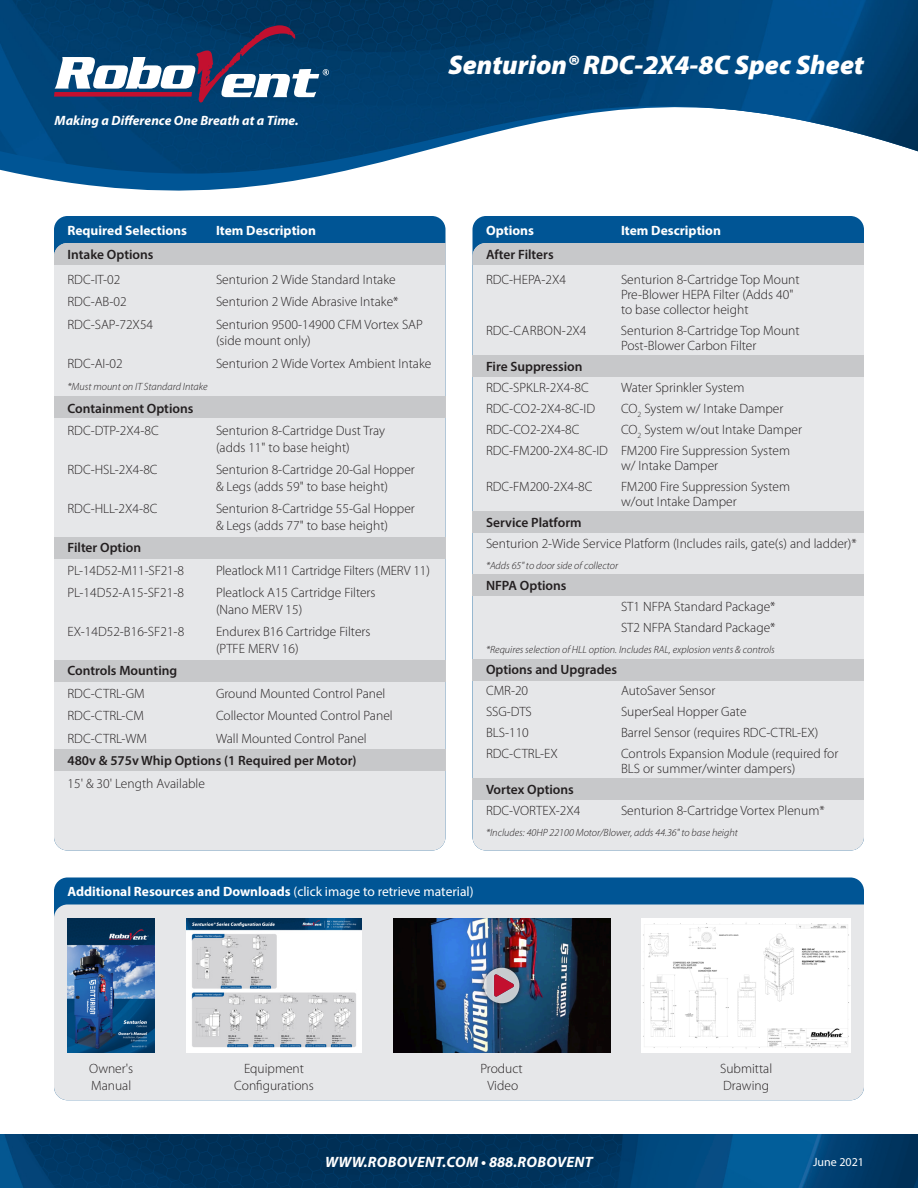
<style>
.page{position:relative;width:918px;height:1188px;background:#fff}
.page>*{position:absolute;margin:0;border:0;box-sizing:border-box;transform-origin:0 0}
.t1{font:italic 900 27px "Myriad Pro";color:#fff}
.t2{font:italic 700 15px "Myriad Pro";letter-spacing:.02em;color:#fff}
.t3{font:300 13.5px/16.5px "Myriad Pro";color:#231f20}
.t4{font:600 13.5px "Myriad Pro";color:#231f20}
.t5{font:700 13.5px "Myriad Pro";color:#fff}
.t6{font:italic 700 13.5px "Myriad Pro";color:#fff}
.t7{font:300 13.5px "Myriad Pro";letter-spacing:.02em;color:#231f20}
.t8{font:12px "Myriad Pro";color:#fff}
.t9{font:italic 300 10.5px "Myriad Pro";color:#231f20}
.s1{font-weight:400}
</style>
<div class="page">
<img style="left:0;top:1134px;width:918px;height:54px">
<img style="left:0;top:0;width:918px;height:191px">
<svg style="left:54px;top:25px;width:275px;height:78px"></svg>
<div style="left:54px;top:878px;width:810px;height:222px;background:#005595;border-radius:14px"></div>
<div style="left:54px;top:905px;width:810px;height:195px;background:#e6e7e9"></div>
<div style="left:54px;top:216px;width:392px;height:634px;background:#005595;border-radius:14px"></div>
<div style="left:54px;top:265px;width:392px;height:585px;background:#e6e7e9"></div>
<div style="left:54px;top:243px;width:392px;height:22px;background:#c7c8ca"></div>
<div style="left:472px;top:216px;width:392px;height:634px;background:#005595;border-radius:14px"></div>
<div style="left:472px;top:265px;width:392px;height:585px;background:#e6e7e9"></div>
<div style="left:472px;top:243px;width:392px;height:22px;background:#c7c8ca"></div>
<div style="left:54px;top:397px;width:392px;height:21px;background:#c7c8ca"></div>
<div style="left:472px;top:355px;width:392px;height:22px;background:#c7c8ca"></div>
<div style="left:472px;top:512px;width:392px;height:21px;background:#c7c8ca"></div>
<div style="left:472px;top:575px;width:392px;height:21px;background:#c7c8ca"></div>
<div style="left:472px;top:659px;width:392px;height:21px;background:#c7c8ca"></div>
<div style="left:472px;top:779px;width:392px;height:21px;background:#c7c8ca"></div>
<div style="left:54px;top:537px;width:392px;height:22px;background:#c7c8ca"></div>
<div style="left:54px;top:660px;width:392px;height:22px;background:#c7c8ca"></div>
<div style="left:54px;top:750px;width:392px;height:21px;background:#c7c8ca"></div>
<img style="left:642px;top:918px;width:208px;height:135px">
<img style="left:187px;top:918px;width:174px;height:135px">
<img style="left:68px;top:918px;width:87px;height:135px">
<img style="left:393px;top:918px;width:217px;height:135px">
<div style="left:479px;top:963px;width:45px;height:45px;background:#231f20;opacity:.67"></div>
<svg style="left:484px;top:968px;width:35px;height:35px"></svg>
<p class="t6" style="left:55px;top:112px;width:246px">Making a Difference One Breath at a Time.</p>
<p class="t1" style="left:448px;top:47px;width:417px">Senturion® RDC-2X4-8C Spec Sheet</p>
<p class="t5" style="left:68px;top:221px;width:121px">Required Selections</p>
<p class="t5" style="left:216px;top:221px;width:102px">Item Description</p>
<p class="t5" style="left:486px;top:221px;width:50px">Options</p>
<p class="t5" style="left:621px;top:221px;width:102px">Item Description</p>
<p class="t4" style="left:68px;top:246px;width:88px">Intake Options</p>
<p class="t3" style="left:68px;top:271px;width:54px">RDC-IT-02</p>
<p class="t3" style="left:216px;top:271px;width:181px">Senturion 2 Wide Standard Intake</p>
<p class="t3" style="left:68px;top:293px;width:61px">RDC-AB-02</p>
<p class="t3" style="left:216px;top:293px;width:184px">Senturion 2 Wide Abrasive Intake*</p>
<p class="t3" style="left:68px;top:316px;width:87px">RDC-SAP-72X54</p>
<p class="t3" style="left:216px;top:316px;width:209px">Senturion 9500-14900 CFM Vortex SAP</p>
<p class="t3" style="left:216px;top:332px;width:96px">(side mount only)</p>
<p class="t3" style="left:68px;top:355px;width:57px">RDC-AI-02</p>
<p class="t3" style="left:216px;top:355px;width:217px">Senturion 2 Wide Vortex Ambient Intake</p>
<p class="t9" style="left:68px;top:380px;width:142px">*Must mount on IT Standard Intake</p>
<p class="t4" style="left:68px;top:399px;width:127px">Containment Options</p>
<p class="t3" style="left:68px;top:422px;width:93px">RDC-DTP-2X4-8C</p>
<p class="t3" style="left:216px;top:422px;width:171px">Senturion 8-Cartridge Dust Tray</p>
<p class="t3" style="left:216px;top:439px;width:135px">(adds 11" to base height)</p>
<p class="t3" style="left:68px;top:461px;width:92px">RDC-HSL-2X4-8C</p>
<p class="t3" style="left:216px;top:461px;width:200px">Senturion 8-Cartridge 20-Gal Hopper</p>
<p class="t3" style="left:216px;top:478px;width:174px">&amp; Legs (adds 59" to base height)</p>
<p class="t3" style="left:68px;top:500px;width:91px">RDC-HLL-2X4-8C</p>
<p class="t3" style="left:216px;top:500px;width:200px">Senturion 8-Cartridge 55-Gal Hopper</p>
<p class="t3" style="left:216px;top:517px;width:174px">&amp; Legs (adds 77" to base height)</p>
<p class="t4" style="left:68px;top:539px;width:75px">Filter Option</p>
<p class="t3" style="left:68px;top:562px;width:118px">PL-14D52-M11-SF21-8</p>
<p class="t3" style="left:216px;top:562px;width:215px">Pleatlock M11 Cartridge Filters (MERV 11)</p>
<p class="t3" style="left:68px;top:584px;width:118px">PL-14D52-A15-SF21-8</p>
<p class="t3" style="left:216px;top:584px;width:161px">Pleatlock A15 Cartridge Filters</p>
<p class="t3" style="left:216px;top:601px;width:88px">(Nano MERV 15)</p>
<p class="t3" style="left:68px;top:623px;width:118px">EX-14D52-B16-SF21-8</p>
<p class="t3" style="left:216px;top:623px;width:156px">Endurex B16 Cartridge Filters</p>
<p class="t3" style="left:216px;top:640px;width:84px">(PTFE MERV 16)</p>
<p class="t4" style="left:68px;top:662px;width:111px">Controls Mounting</p>
<p class="t3" style="left:68px;top:685px;width:79px">RDC-CTRL-GM</p>
<p class="t3" style="left:216px;top:685px;width:171px">Ground Mounted Control Panel</p>
<p class="t3" style="left:68px;top:707px;width:78px">RDC-CTRL-CM</p>
<p class="t3" style="left:216px;top:707px;width:178px">Collector Mounted Control Panel</p>
<p class="t3" style="left:68px;top:730px;width:81px">RDC-CTRL-WM</p>
<p class="t3" style="left:216px;top:730px;width:152px">Wall Mounted Control Panel</p>
<p class="t4" style="left:68px;top:752px;width:291px">480v &amp; 575v Whip Options (1 Required per Motor)</p>
<p class="t3" style="left:68px;top:775px;width:139px">15' &amp; 30' Length Available</p>
<p class="t4" style="left:486px;top:246px;width:69px">After Filters</p>
<p class="t3" style="left:486px;top:271px;width:81px">RDC-HEPA-2X4</p>
<p class="t3" style="left:621px;top:271px;width:180px">Senturion 8-Cartridge Top Mount</p>
<p class="t3" style="left:621px;top:286px;width:174px">Pre-Blower HEPA Filter (Adds 40"</p>
<p class="t3" style="left:621px;top:301px;width:129px">to base collector height</p>
<p class="t7" style="left:486px;top:322px;width:102px">RDC-CARBON-2X4</p>
<p class="t3" style="left:621px;top:322px;width:180px">Senturion 8-Cartridge Top Mount</p>
<p class="t3" style="left:621px;top:337px;width:137px">Post-Blower Carbon Filter</p>
<p class="t4" style="left:486px;top:357px;width:98px">Fire Suppression</p>
<p class="t3" style="left:486px;top:379px;width:104px">RDC-SPKLR-2X4-8C</p>
<p class="t3" style="left:621px;top:379px;width:125px">Water Sprinkler System</p>
<p class="t3" style="left:486px;top:400px;width:111px">RDC-CO2-2X4-8C-ID</p>
<p class="t3" style="left:621px;top:400px;width:164px">CO<sub>2</sub> System w/ Intake Damper</p>
<p class="t3" style="left:486px;top:421px;width:95px">RDC-CO2-2X4-8C</p>
<p class="t3" style="left:621px;top:421px;width:182px">CO<sub>2</sub> System w/out Intake Damper</p>
<p class="t3" style="left:486px;top:442px;width:306px">RDC-FM200-2X4-8C-ID FM200 Fire Suppression System</p>
<p class="t3" style="left:621px;top:457px;width:99px">w/ Intake Damper</p>
<p class="t3" style="left:486px;top:478px;width:108px">RDC-FM200-2X4-8C</p>
<p class="t3" style="left:621px;top:478px;width:171px">FM200 Fire Suppression System</p>
<p class="t3" style="left:621px;top:493px;width:117px">w/out Intake Damper</p>
<p class="t4" style="left:486px;top:513px;width:97px">Service Platform</p>
<p class="t3" style="left:486px;top:535px;width:372px">Senturion 2-Wide Service Platform (Includes rails, gate(s) and ladder)*</p>
<p class="t9" style="left:486px;top:559px;width:134px">*Adds 65" to door side of collector</p>
<p class="t4" style="left:486px;top:576px;width:82px">NFPA Options</p>
<p class="t3" style="left:621px;top:598px;width:156px">ST1 NFPA Standard Package*</p>
<p class="t3" style="left:621px;top:619px;width:156px">ST2 NFPA Standard Package*</p>
<p class="t9" style="left:486px;top:643px;width:290px">*Requires selection of HLL option. Includes RAL, explosion vents &amp; controls</p>
<p class="t4" style="left:486px;top:660px;width:133px">Options and Upgrades</p>
<p class="t3" style="left:486px;top:682px;width:44px">CMR-20</p>
<p class="t3" style="left:621px;top:682px;width:96px">AutoSaver Sensor</p>
<p class="t3" style="left:486px;top:703px;width:47px">SSG-DTS</p>
<p class="t3" style="left:621px;top:703px;width:127px">SuperSeal Hopper Gate</p>
<p class="t3" style="left:486px;top:724px;width:44px">BLS-110</p>
<p class="t3" style="left:621px;top:724px;width:199px">Barrel Sensor (requires RDC-CTRL-EX)</p>
<p class="t3" style="left:486px;top:745px;width:73px">RDC-CTRL-EX</p>
<p class="t3" style="left:621px;top:745px;width:219px">Controls Expansion Module (required for</p>
<p class="t3" style="left:621px;top:760px;width:176px">BLS or summer/winter dampers)</p>
<p class="t4" style="left:486px;top:780px;width:89px">Vortex Options</p>
<p class="t3" style="left:486px;top:802px;width:96px">RDC-VORTEX-2X4</p>
<p class="t3" style="left:621px;top:802px;width:205px">Senturion 8-Cartridge Vortex Plenum*</p>
<p class="t9" style="left:486px;top:826px;width:253px">*Includes: 40HP 22100 Motor/Blower, adds 44.36" to base height</p>
<p class="t5" style="left:68px;top:883px;width:408px">Additional Resources and Downloads <span class="s1">(click image to retrieve material)</span></p>
<p class="t3" style="left:89px;top:1061px;width:46px">Owner's<br>Manual</p>
<p class="t3" style="left:244px;top:1061px;width:62px">Equipment</p>
<p class="t3" style="left:234px;top:1077px;width:81px">Configurations</p>
<p class="t3" style="left:480px;top:1061px;width:44px">Product</p>
<p class="t3" style="left:488px;top:1077px;width:32px">Video</p>
<p class="t3" style="left:720px;top:1061px;width:54px">Submittal</p>
<p class="t3" style="left:723px;top:1077px;width:47px">Drawing</p>
<p class="t2" style="left:325px;top:1152px;width:269px">WWW.ROBOVENT.COM • 888.ROBOVENT</p>
<p class="t8" style="left:813px;top:1154px;width:52px">June 2021</p>
</div>
